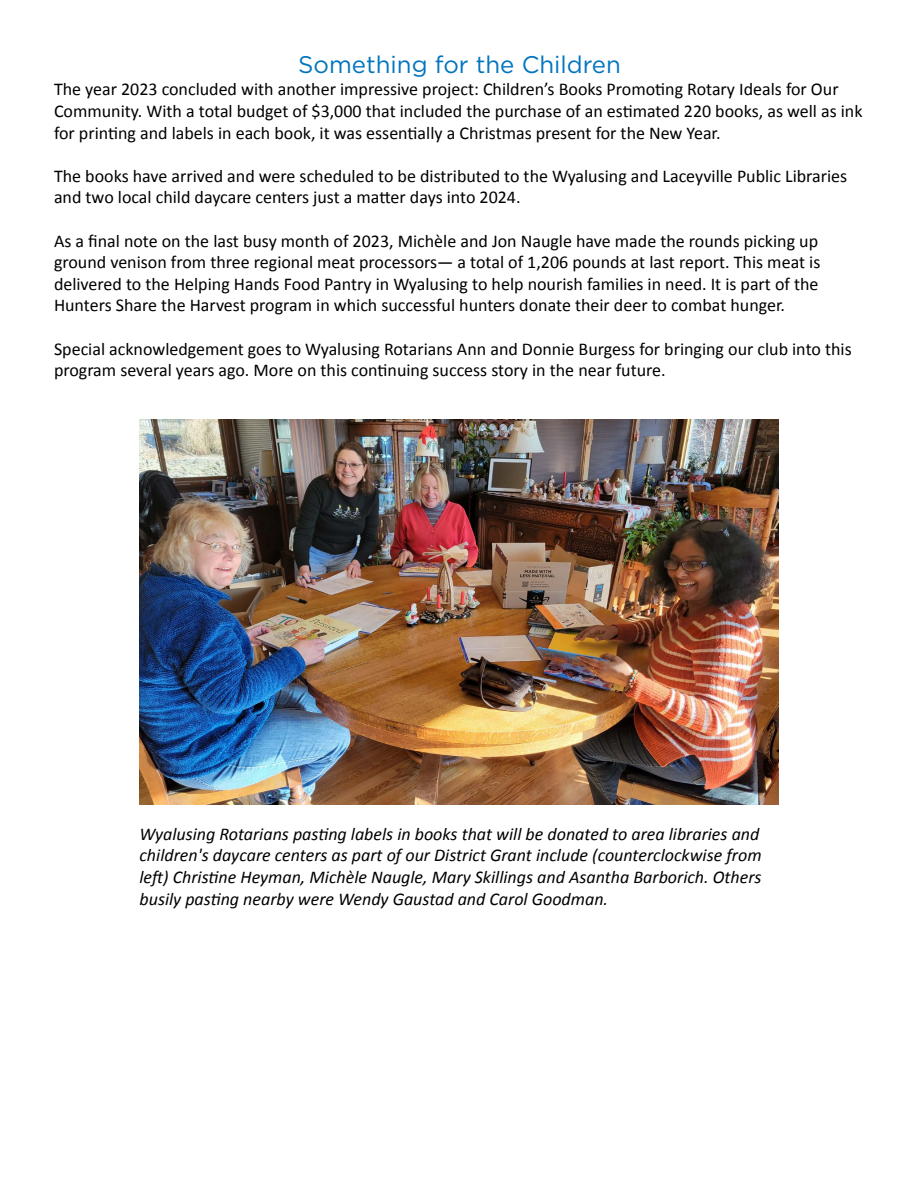
<style>
.page{position:relative;width:918px;height:1188px;background:#fff}
.page>*{position:absolute;margin:0;border:0;box-sizing:border-box;transform-origin:0 0}
.t1{font:24px "Gotham";color:#0075be}
.t2{font:18px/21.6px "Calibri";color:#000}
.t3{font:italic 18px/21.6px "Calibri";color:#000}
</style>
<div class="page">
<img style="left:140px;top:419px;width:638px;height:386px">
<h1 class="t1" style="left:298px;top:49px;width:324px">Something for the Children</h1>
<p class="t2" style="left:54px;top:78px;width:810px">The year 2023 concluded with another impressive project: Children’s Books Promoting Rotary Ideals for Our<br>Community. With a total budget of $3,000 that included the purchase of an estimated 220 books, as well as ink for printing and labels in each book, it was essentially a Christmas present for the New Year.</p>
<p class="t2" style="left:54px;top:164px;width:795px">The books have arrived and were scheduled to be distributed to the Wyalusing and Laceyville Public Libraries and two local child daycare centers just a matter days into 2024.</p>
<p class="t2" style="left:54px;top:229px;width:768px">As a final note on the last busy month of 2023, Michèle and Jon Naugle have made the rounds picking up ground venison from three regional meat processors— a total of 1,206 pounds at last report. This meat is delivered to the Helping Hands Food Pantry in Wyalusing to help nourish families in need. It is part of the Hunters Share the Harvest program in which successful hunters donate their deer to combat hunger.</p>
<p class="t2" style="left:54px;top:337px;width:799px">Special acknowledgement goes to Wyalusing Rotarians Ann and Donnie Burgess for bringing our club into this program several years ago. More on this continuing success story in the near future.</p>
<p class="t3" style="left:140px;top:822px;width:624px">Wyalusing Rotarians pasting labels in books that will be donated to area libraries and children's daycare centers as part of our District Grant include (counterclockwise from left) Christine Heyman, Michèle Naugle, Mary Skillings and Asantha Barborich. Others busily pasting nearby were Wendy Gaustad and Carol Goodman.</p>
</div>
